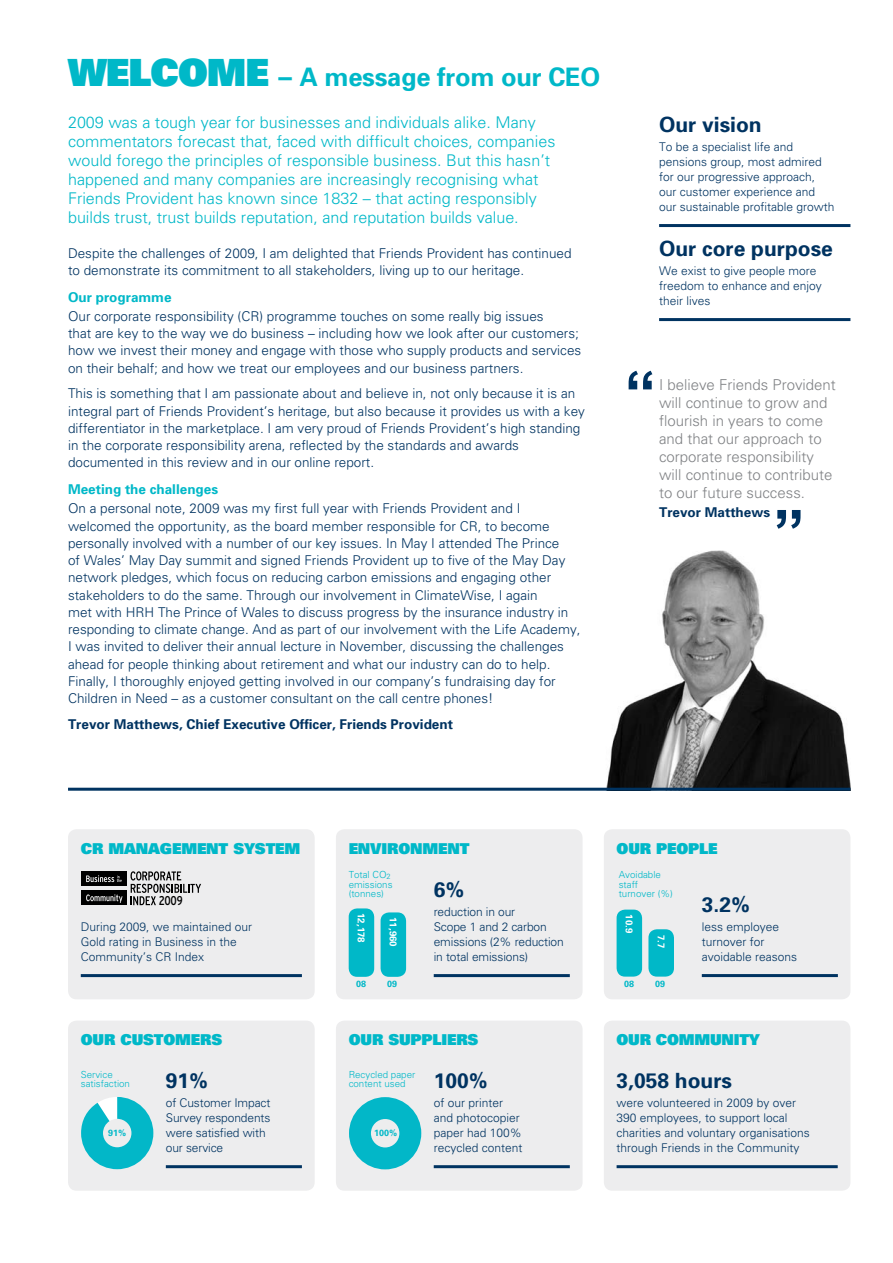
<style>
.page{position:relative;width:893px;height:1263px;background:#fff}
.page>*{position:absolute;margin:0;border:0;box-sizing:border-box;transform-origin:0 0}
.t1{font:700 25.5px "Univers";letter-spacing:-.01em;color:#00b8c8}
.t2{font:700 21px "Univers";color:#003361}
.t3{font:300 16.2px/19px "Univers";color:#00b8c8}
.t4{font:300 15px/18px "Univers";color:#808285}
.t5{font:900 15px "Univers";letter-spacing:-.01em;color:#00b8c8}
.t6{font:300 13.5px/17.2px "Univers";color:#003361}
.t7{font:700 13.5px "Univers";color:#003361}
.t8{font:700 13.5px "Univers";color:#00b8c8}
.t9{font:condensed 12.75px "Interstate";color:#000}
.t10{font:300 12px/15px "Univers";color:#003361}
.t11{font:300 9.75px/9.8px "Univers";color:#00b8c8}
.t12{font:700 9.75px "Univers";color:#fff}
.t13{font:700 9px "Univers";color:#00b8c8}
.s1{font-weight:900;font-size:37.5px}
.s2{font-size:27px}
</style>
<div class="page">
<img style="left:554px;top:550px;width:296px;height:238px">
<hr style="left:68px;top:788px;width:782px;height:3px;background:#003361">
<svg style="left:777px;top:510px;width:23px;height:19px"></svg>
<svg style="left:629px;top:371px;width:23px;height:18px"></svg>
<hr style="left:659px;top:224px;width:191px;height:3px;background:#003361">
<hr style="left:659px;top:318px;width:191px;height:3px;background:#003361">
<div style="left:604px;top:1020px;width:246px;height:171px;background:#ededee;border-radius:9px"></div>
<hr style="left:617px;top:1165px;width:221px;height:3px;background:#003361">
<div style="left:604px;top:829px;width:246px;height:170px;background:#ededee;border-radius:9px"></div>
<hr style="left:702px;top:974px;width:136px;height:3px;background:#003361">
<div style="left:617px;top:909px;width:25px;height:67px;background:#00b8c8;border-radius:9px"></div>
<div style="left:648px;top:929px;width:26px;height:47px;background:#00b8c8;border-radius:9px"></div>
<div style="left:336px;top:829px;width:247px;height:170px;background:#ededee;border-radius:9px"></div>
<hr style="left:434px;top:974px;width:136px;height:3px;background:#003361">
<div style="left:349px;top:908px;width:25px;height:69px;background:#00b8c8;border-radius:9px"></div>
<div style="left:381px;top:912px;width:25px;height:65px;background:#00b8c8;border-radius:9px"></div>
<div style="left:336px;top:1020px;width:247px;height:171px;background:#ededee;border-radius:9px"></div>
<hr style="left:434px;top:1165px;width:136px;height:3px;background:#003361">
<svg style="left:349px;top:1097px;width:72px;height:72px"></svg>
<div style="left:68px;top:1020px;width:247px;height:171px;background:#ededee;border-radius:9px"></div>
<hr style="left:166px;top:1165px;width:136px;height:3px;background:#003361">
<svg style="left:81px;top:1097px;width:72px;height:72px"></svg>
<div style="left:68px;top:829px;width:247px;height:170px;background:#ededee;border-radius:9px"></div>
<hr style="left:81px;top:974px;width:221px;height:3px;background:#003361">
<div style="left:82px;top:891px;width:45px;height:14px;background:#000"></div>
<div style="left:82px;top:871px;width:45px;height:15px;background:#000"></div>
<svg style="left:86px;top:875px;width:36px;height:7px"></svg>
<svg style="left:86px;top:894px;width:37px;height:9px"></svg>
<svg style="left:131px;top:871px;width:70px;height:34px"></svg>
<h1 class="t1" style="left:68px;top:61px;width:534px"><span class="s1">WELCOME</span> <span class="s2">–</span> A message from our CEO</h1>
<p class="t3" style="left:68px;top:112px;width:489px">2009 was a tough year for businesses and individuals alike. Many commentators forecast that, faced with difficult choices, companies would forego the principles of responsible business. But this hasn’t happened and many companies are increasingly recognising what Friends Provident has known since 1832 – that acting responsibly builds trust, trust builds reputation, and reputation builds value.</p>
<p class="t6" style="left:68px;top:244px;width:505px">Despite the challenges of 2009, I am delighted that Friends Provident has continued to demonstrate its commitment to all stakeholders, living up to our heritage.</p>
<p class="t8" style="left:68px;top:288px;width:105px">Our programme</p>
<p class="t6" style="left:68px;top:307px;width:515px">Our corporate responsibility (CR) programme touches on some really big issues<br>that are key to the way we do business – including how we look after our customers; how we invest their money and engage with those who supply products and services on their behalf; and how we treat our employees and our business partners.</p>
<p class="t6" style="left:68px;top:385px;width:518px">This is something that I am passionate about and believe in, not only because it is an integral part of Friends Provident’s heritage, but also because it provides us with a key differentiator in the marketplace. I am very proud of Friends Provident’s high standing in the corporate responsibility arena, reflected by the standards and awards documented in this review and in our online report.</p>
<p class="t8" style="left:68px;top:480px;width:152px">Meeting the challenges</p>
<p class="t6" style="left:68px;top:499px;width:514px">On a personal note, 2009 was my first full year with Friends Provident and I welcomed the opportunity, as the board member responsible for CR, to become personally involved with a number of our key issues. In May I attended The Prince<br>of Wales’ May Day summit and signed Friends Provident up to five of the May Day network pledges, which focus on reducing carbon emissions and engaging other stakeholders to do the same. Through our involvement in ClimateWise, I again<br>met with HRH The Prince of Wales to discuss progress by the insurance industry in responding to climate change. And as part of our involvement with the Life Academy, I was invited to deliver their annual lecture in November, discussing the challenges ahead for people thinking about retirement and what our industry can do to help.<br>Finally, I thoroughly enjoyed getting involved in our company’s fundraising day for Children in Need – as a customer consultant on the call centre phones!</p>
<p class="t7" style="left:68px;top:715px;width:386px">Trevor Matthews, Chief Executive Officer, Friends Provident</p>
<h2 class="t2" style="left:659px;top:111px;width:104px">Our vision</h2>
<p class="t10" style="left:659px;top:139px;width:177px">To be a specialist life and pensions group, most admired for our progressive approach, our customer experience and our sustainable profitable growth</p>
<h2 class="t2" style="left:659px;top:235px;width:175px">Our core purpose</h2>
<p class="t10" style="left:659px;top:263px;width:164px">We exist to give people more freedom to enhance and enjoy their lives</p>
<p class="t4" style="left:659px;top:375px;width:178px">I believe Friends Provident will continue to grow and flourish in years to come and that our approach to corporate responsibility will continue to contribute to our future success.</p>
<p class="t7" style="left:659px;top:503px;width:113px">Trevor Matthews</p>
<p class="t5" style="left:81px;top:839px;width:221px">CR MANAGEMENT SYSTEM</p>
<p class="t9" style="left:159px;top:893px;width:25px">2009</p>
<p class="t10" style="left:81px;top:919px;width:173px">During 2009, we maintained our<br>Gold rating in Business in the<br>Community’s CR Index</p>
<p class="t5" style="left:349px;top:839px;width:122px">ENVIRONMENT</p>
<h2 class="t2" style="left:434px;top:876px;width:32px">6%</h2>
<p class="t10" style="left:434px;top:904px;width:132px">reduction in our<br>Scope 1 and 2 carbon emissions (2% reduction in total emissions)</p>
<p class="t13" style="left:356px;top:978px;width:12px">08</p>
<p class="t11" style="left:349px;top:869px;width:45px">Total CO<sub>2 </sub>emissions (tonnes)</p>
<p class="t12" style="left:368px;top:913px;width:31px;rotate:90deg">12,178</p>
<p class="t12" style="left:400px;top:917px;width:31px;rotate:90deg">11,960</p>
<p class="t13" style="left:387px;top:978px;width:12px">09</p>
<p class="t5" style="left:617px;top:839px;width:103px">OUR PEOPLE</p>
<p class="t11" style="left:619px;top:869px;width:56px">Avoidable staff turnover (%)</p>
<p class="t12" style="left:635px;top:914px;width:20px;rotate:90deg">10.9</p>
<p class="t13" style="left:624px;top:978px;width:12px">08</p>
<p class="t12" style="left:667px;top:935px;width:15px;rotate:90deg">7.7</p>
<p class="t13" style="left:655px;top:978px;width:12px">09</p>
<h2 class="t2" style="left:702px;top:891px;width:49px">3.2%</h2>
<p class="t10" style="left:702px;top:919px;width:97px">less employee turnover for avoidable reasons</p>
<p class="t5" style="left:81px;top:1030px;width:143px">OUR CUSTOMERS</p>
<h2 class="t2" style="left:166px;top:1067px;width:44px">91%</h2>
<p class="t10" style="left:166px;top:1095px;width:106px">of Customer Impact<br>Survey respondents were satisfied with our service</p>
<p class="t11" style="left:81px;top:1069px;width:51px">Service satisfaction</p>
<p class="t13" style="left:108px;top:1127px;width:20px">91%</p>
<p class="t5" style="left:349px;top:1030px;width:131px">OUR SUPPLIERS</p>
<h2 class="t2" style="left:434px;top:1067px;width:55px">100%</h2>
<p class="t10" style="left:434px;top:1095px;width:90px">of our printer and photocopier paper had 100% recycled content</p>
<p class="t11" style="left:349px;top:1069px;width:68px">Recycled paper content used</p>
<p class="t13" style="left:374px;top:1127px;width:25px">100%</p>
<p class="t5" style="left:617px;top:1030px;width:145px">OUR COMMUNITY</p>
<h2 class="t2" style="left:617px;top:1067px;width:117px">3,058 hours</h2>
<p class="t10" style="left:617px;top:1095px;width:195px">were volunteered in 2009 by over 390 employees, to support local charities and voluntary organisations through Friends in the Community</p>
</div>
